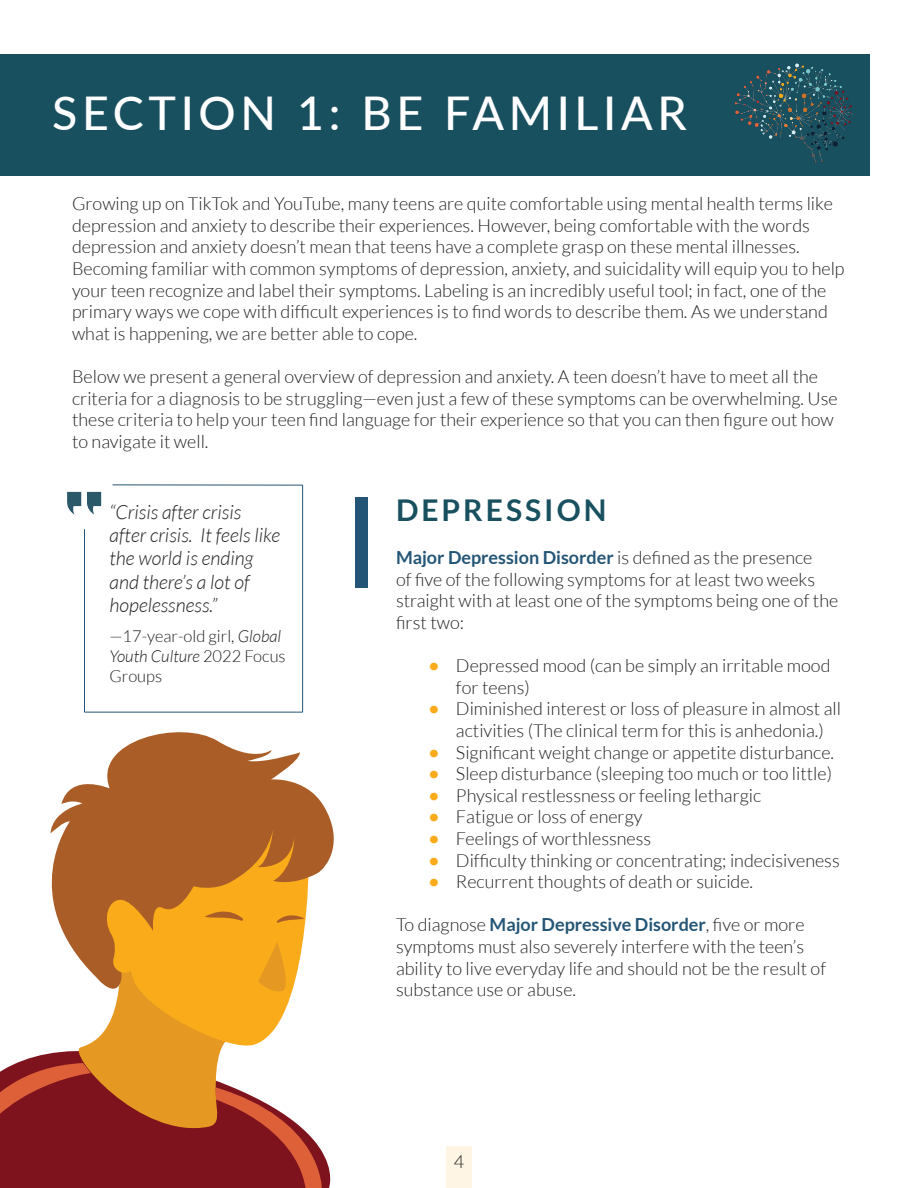
<style>
.page{position:relative;width:918px;height:1188px;background:#fff}
.page>*{position:absolute;margin:0;border:0;box-sizing:border-box;transform-origin:0 0}
.t1{font:500 46.5px "Lato";letter-spacing:.1em;color:#fff}
.t2{font:700 30px "Lato";letter-spacing:.1em;color:#195060}
.t3{font:italic 300 19.5px/23.4px "Lato";color:#231f20}
.t4{font:300 18px/21.6px "Lato";color:#231f20}
.t5{font:300 16.5px/19.8px "Lato";color:#231f20}
.s1{font-style:italic}
.s2{font-weight:700;color:#245576}
.s3{font-weight:700;color:#faab1a}
</style>
<div class="page">
<div style="left:446px;top:1146px;width:26px;height:42px;background:#fef5e5"></div>
<div style="left:356px;top:497px;width:12px;height:91px;background:#245576"></div>
<svg style="left:50px;top:732px;width:284px;height:168px;fill:#aa5d27"></svg>
<svg style="left:0;top:900px;width:323px;height:288px"></svg>
<div style="left:0;top:54px;width:870px;height:122px;background:#195060"></div>
<img style="left:734px;top:63px;width:119px;height:100px">
<svg style="left:67px;top:492px;width:14px;height:23px"></svg>
<svg style="left:87px;top:492px;width:14px;height:23px"></svg>
<hr style="left:113px;top:484px;width:190px;height:2px;background:#245576">
<hr style="left:302px;top:485px;width:1px;height:227px;background:#245576">
<hr style="left:84px;top:712px;width:219px;height:1px;background:#245576">
<hr style="left:84px;top:529px;width:1px;height:183px;background:#245576">
<h1 class="t1" style="left:52px;top:80px;width:636px">SECTION 1: BE FAMILIAR</h1>
<p class="t4" style="left:72px;top:193px;width:774px">Growing up on TikTok and YouTube, many teens are quite comfortable using mental health terms like depression and anxiety to describe their experiences. However, being comfortable with the words depression and anxiety doesn’t mean that teens have a complete grasp on these mental illnesses.<br>Becoming familiar with common symptoms of depression, anxiety, and suicidality will equip you to help your teen recognize and label their symptoms. Labeling is an incredibly useful tool; in fact, one of the primary ways we cope with difficult experiences is to find words to describe them. As we understand what is happening, we are better able to cope.</p>
<p class="t4" style="left:72px;top:366px;width:767px">Below we present a general overview of depression and anxiety. A teen doesn’t have to meet all the criteria for a diagnosis to be struggling—even just a few of these symptoms can be overwhelming. Use these criteria to help your teen find language for their experience so that you can then figure out how to navigate it well.</p>
<p class="t3" style="left:110px;top:501px;width:172px">“Crisis after crisis after crisis. It feels like the world is ending and there’s a lot of hopelessness.”</p>
<p class="t5" style="left:110px;top:626px;width:178px">—17-year-old girl, <span class="s1">Global<br>Youth Culture</span> 2022 Focus<br>Groups</p>
<h2 class="t2" style="left:396px;top:493px;width:212px">DEPRESSION</h2>
<p class="t4" style="left:396px;top:547px;width:444px"><span class="s2">Major Depression Disorder</span> is defined as the presence<br>of five of the following symptoms for at least two weeks straight with at least one of the symptoms being one of the first two:</p>
<p class="t4" style="left:456px;top:655px;width:376px;text-indent:-27px"><span class="s3">•</span> Depressed mood (can be simply an irritable mood for teens)</p>
<p class="t4" style="left:429px;top:698px;width:413px;text-align:center"><span class="s3">•</span> Diminished interest or loss of pleasure in almost all activities (The clinical term for this is anhedonia.)</p>
<p class="t4" style="left:429px;top:741px;width:407px"><span class="s3">•</span> Significant weight change or appetite disturbance.</p>
<p class="t4" style="left:429px;top:763px;width:405px"><span class="s3">•</span> Sleep disturbance (sleeping too much or too little)</p>
<p class="t4" style="left:429px;top:785px;width:334px"><span class="s3">•</span> Physical restlessness or feeling lethargic</p>
<p class="t4" style="left:429px;top:806px;width:215px"><span class="s3">•</span> Fatigue or loss of energy</p>
<p class="t4" style="left:429px;top:828px;width:224px"><span class="s3">•</span> Feelings of worthlessness</p>
<p class="t4" style="left:429px;top:849px;width:412px"><span class="s3">•</span> Difficulty thinking or concentrating; indecisiveness</p>
<p class="t4" style="left:429px;top:871px;width:326px"><span class="s3">•</span> Recurrent thoughts of death or suicide.</p>
<p class="t4" style="left:396px;top:914px;width:432px">To diagnose <span class="s2">Major Depressive Disorder</span>, five or more symptoms must also severely interfere with the teen’s ability to live everyday life and should not be the result of substance use or abuse.</p>
<p class="t4" style="left:454px;top:1151px;width:12px">4</p>
</div>
